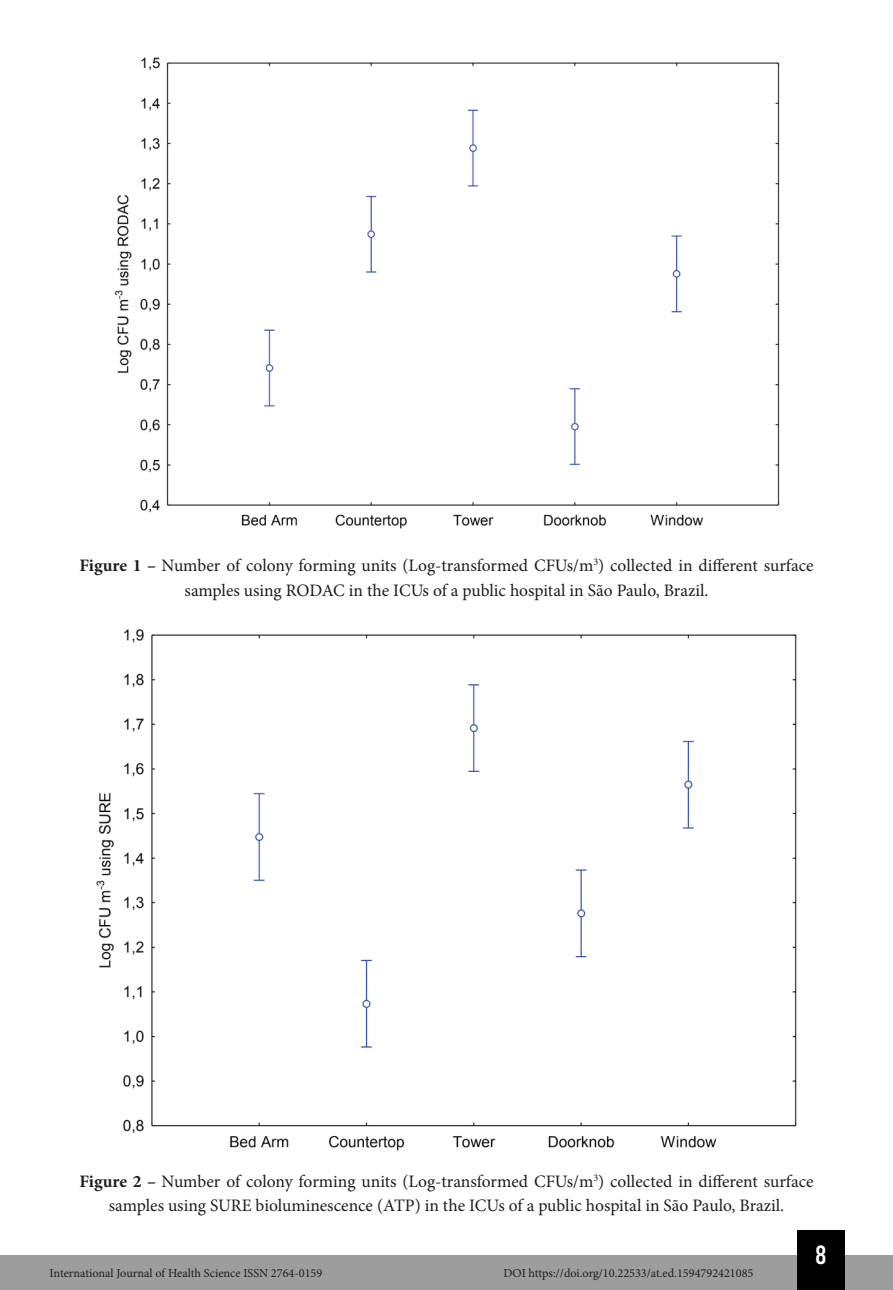
<style>
.page{position:relative;width:893px;height:1290px;background:#fff}
.page>*{position:absolute;margin:0;border:0;box-sizing:border-box;transform-origin:0 0}
.t1{font:26.25px "Bebas Kai";color:#fff}
.Info_Imagem{font:17.5px/24.5px "Minion Pro";color:#1d1d1b;text-align:center}
.t2{font:12.25px "Minion Pro";color:#1d1d1b}
.s1{font-weight:700}
</style>
<div class="page">
<div style="left:0;top:1255px;width:893px;height:35px;background:#9d9d9d"></div>
<div style="left:797px;top:1230px;width:48px;height:60px;background:#000"></div>
<img style="left:114px;top:57px;width:666px;height:472px">
<img style="left:96px;top:629px;width:701px;height:522px">
<p class="Info_Imagem" style="left:79px;top:553px;width:736px"><span class="s1">Figure 1 –</span> Number of colony forming units (Log-transformed CFUs/m<sup>3</sup>) collected in different surface samples using RODAC in the ICUs of a public hospital in São Paulo, Brazil.</p>
<p class="Info_Imagem" style="left:79px;top:1169px;width:736px"><span class="s1">Figure 2 –</span> Number of colony forming units (Log-transformed CFUs/m<sup>3</sup>) collected in different surface samples using SURE bioluminescence (ATP) in the ICUs of a public hospital in São Paulo, Brazil.</p>
<p class="t2" style="left:50px;top:1265px;width:274px">International Journal of Health Science ISSN 2764-0159</p>
<p class="t2" style="left:503px;top:1265px;width:252px">DOI https://doi.org/10.22533/at.ed.1594792421085</p>
<h1 class="t1" style="left:816px;top:1241px;width:12px">8</h1>
</div>
